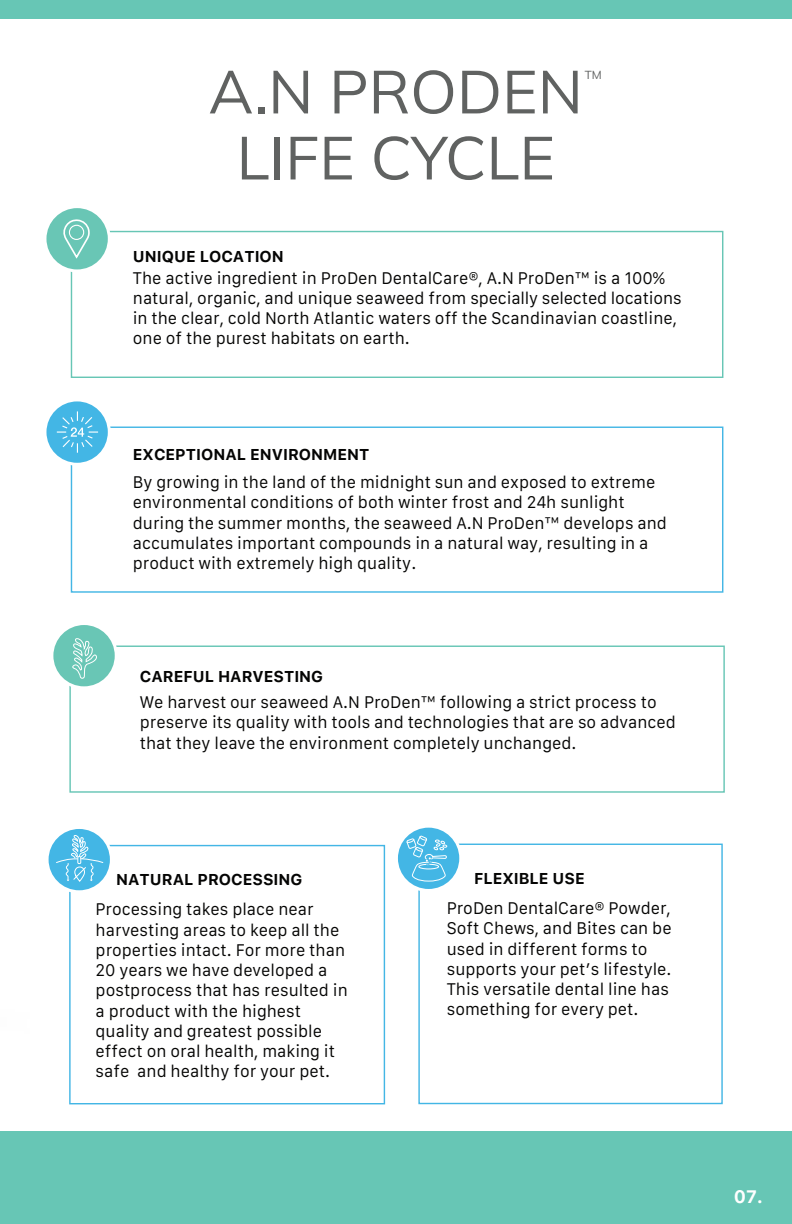
<style>
.page{position:relative;width:792px;height:1224px;background:#fff}
.page>*{position:absolute;margin:0;border:0;box-sizing:border-box;transform-origin:0 0}
.t1{font:200 60.6px/66px "Mulish";color:#606261;text-align:center}
.t2{font:700 18px "Galvji";color:#fff}
.t3{font:16.2px/20.2px "Galvji";color:#050504}
.t4{font:700 15.6px "Galvji";color:#050504}
.t5{font:200 11.6px "Mulish";color:#606261}
</style>
<div class="page">
<div style="left:1px;top:0;width:791px;height:19px;background:#67c6b5"></div>
<div style="left:71px;top:231px;width:652px;height:147px;border:1px solid #67c6b5"></div>
<div style="left:71px;top:427px;width:652px;height:166px;border:1px solid #43b6e5"></div>
<div style="left:69px;top:646px;width:656px;height:147px;border:1px solid #67c6b5"></div>
<div style="left:69px;top:845px;width:316px;height:259px;border:1px solid #43b6e5"></div>
<div style="left:418px;top:844px;width:305px;height:260px;border:1px solid #43b6e5"></div>
<svg style="left:45px;top:400px;width:64px;height:64px"></svg>
<div style="left:43px;top:398px;width:68px;height:68px;border:3px solid #fff;border-radius:50%"></div>
<div style="left:52px;top:624px;width:64px;height:64px;background:#69c6b5;border-radius:50%"></div>
<div style="left:50px;top:622px;width:68px;height:67px;border:3px solid #fff;border-radius:50%"></div>
<div style="left:45px;top:207px;width:64px;height:64px;background:#69c6b5;border-radius:50%"></div>
<div style="left:43px;top:205px;width:68px;height:67px;border:3px solid #fff;border-radius:50%"></div>
<svg style="left:63px;top:219px;width:27px;height:40px"></svg>
<div style="left:69px;top:225px;width:15px;height:15px;border:1px solid #fff;border-radius:50%"></div>
<svg style="left:57px;top:412px;width:41px;height:40px;background:#57bde7"></svg>
<svg style="left:70px;top:638px;width:30px;height:89px"></svg>
<svg style="left:47px;top:827px;width:64px;height:65px"></svg>
<div style="left:46px;top:826px;width:67px;height:67px;border:3px solid #fff;border-radius:50%"></div>
<svg style="left:55px;top:834px;width:49px;height:49px;background:#60c1e8"></svg>
<svg style="left:396px;top:826px;width:65px;height:64px"></svg>
<div style="left:395px;top:825px;width:67px;height:67px;border:3px solid #fff;border-radius:50%"></div>
<svg style="left:406px;top:836px;width:41px;height:46px;background:#64c3e9"></svg>
<div style="left:0;top:1131px;width:792px;height:93px;background:#67c6b5"></div>
<h1 class="t1" style="left:209px;top:57px;width:376px">A.N PRODEN<br>LIFE CYCLE</h1>
<p class="t5" style="left:585px;top:67px;width:19px">TM</p>
<p class="t4" style="left:133px;top:247px;width:153px">UNIQUE LOCATION</p>
<p class="t3" style="left:133px;top:268px;width:550px">The active ingredient in ProDen DentalCare®, A.N ProDen™ is a 100% natural, organic, and unique seaweed from specially selected locations in the clear, cold North Atlantic waters off the Scandinavian coastline, one of the purest habitats on earth.</p>
<p class="t4" style="left:133px;top:445px;width:238px">EXCEPTIONAL ENVIRONMENT</p>
<p class="t3" style="left:133px;top:473px;width:536px">By growing in the land of the midnight sun and exposed to extreme environmental conditions of both winter frost and 24h sunlight during the summer months, the seaweed A.N ProDen™ develops and accumulates important compounds in a natural way, resulting in a product with extremely high quality.</p>
<p class="t4" style="left:140px;top:668px;width:185px">CAREFUL HARVESTING</p>
<p class="t3" style="left:140px;top:693px;width:538px">We harvest our seaweed A.N ProDen™ following a strict process to preserve its quality with tools and technologies that are so advanced that they leave the environment completely unchanged.</p>
<p class="t4" style="left:116px;top:870px;width:188px">NATURAL PROCESSING</p>
<p class="t4" style="left:474px;top:869px;width:112px">FLEXIBLE USE</p>
<p class="t3" style="left:96px;top:900px;width:254px">Processing takes place near harvesting areas to keep all the properties intact. For more than<br>20 years we have developed a postprocess that has resulted in a product with the highest quality and greatest possible effect on oral health, making it safe and healthy for your pet.</p>
<p class="t3" style="left:447px;top:899px;width:226px">ProDen DentalCare® Powder,<br>Soft Chews, and Bites can be used in different forms to supports your pet’s lifestyle.<br>This versatile dental line has something for every pet.</p>
<p class="t2" style="left:734px;top:1186px;width:31px">07.</p>
</div>
